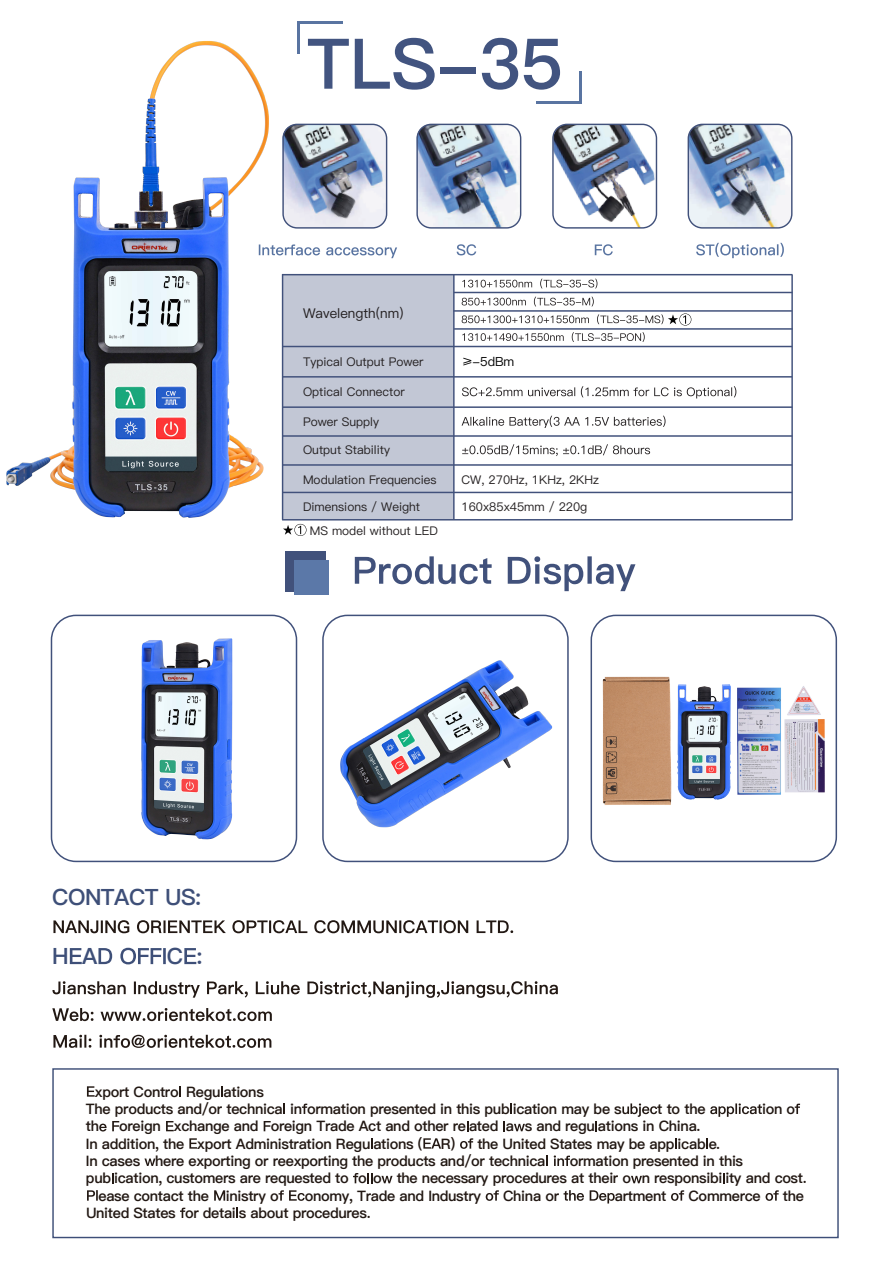
<style>
.page{position:relative;width:893px;height:1263px;background:#fff}
.page>*{position:absolute;margin:0;border:0;box-sizing:border-box;transform-origin:0 0}
.t1{font:69.9px "Ping Fang SC Heavy";color:#425480}
.t2{font:22.5px "Ping Fang SC Heavy";letter-spacing:-.025em;color:#3e4f78}
.t3{font:14.4px/17.4px "Ping Fang SC Heavy";letter-spacing:-.025em;color:#221813}
.t4{font:13.5px "Ping Fang SC Medium";color:#231f20}
.t5{font:12.6px "Ping Fang SC Medium";color:#030303}
.t6{font:12px "Ping Fang SC Medium";color:#231f20}
</style>
<div class="page">
<img style="left:383px;top:614px;width:281px;height:249px">
<img style="left:581px;top:655px;width:257px;height:182px">
<img style="left:6px;top:21px;width:603px;height:571px">
<img style="left:50px;top:614px;width:333px;height:249px">
<img style="left:688px;top:124px;width:104px;height:103px">
<img style="left:553px;top:124px;width:104px;height:104px">
<div style="left:282px;top:275px;width:172px;height:245px;background:#c2c7d5"></div>
<img style="left:283px;top:124px;width:103px;height:104px">
<img style="left:417px;top:124px;width:103px;height:104px">
<div style="left:285px;top:551px;width:40px;height:41px;background:#41517b"></div>
<div style="left:294px;top:560px;width:35px;height:34px;background:#5b78a8"></div>
<svg style="left:355px;top:556px;width:280px;height:35px"></svg>
<hr style="left:297px;top:21px;width:2px;height:33px;background:#5974a1">
<hr style="left:298px;top:21px;width:44px;height:3px;background:#5974a1">
<hr style="left:579px;top:71px;width:3px;height:33px;background:#5974a1">
<hr style="left:536px;top:102px;width:45px;height:2px;background:#5974a1">
<div style="left:282px;top:124px;width:105px;height:105px;border:1px solid #41517b;border-radius:14px"></div>
<div style="left:416px;top:124px;width:105px;height:105px;border:1px solid #41517b;border-radius:14px"></div>
<div style="left:552px;top:124px;width:105px;height:105px;border:1px solid #41517b;border-radius:14px"></div>
<div style="left:688px;top:124px;width:104px;height:105px;border:1px solid #41517b;border-radius:14px"></div>
<hr style="left:282px;top:274px;width:510px;height:1px;background:#41517b">
<hr style="left:454px;top:292px;width:338px;height:1px;background:#41517b">
<hr style="left:453px;top:310px;width:339px;height:2px;background:#41517b">
<hr style="left:454px;top:328px;width:339px;height:2px;background:#41517b">
<hr style="left:282px;top:346px;width:510px;height:1px;background:#41517b">
<hr style="left:282px;top:376px;width:510px;height:2px;background:#41517b">
<hr style="left:282px;top:406px;width:510px;height:2px;background:#41517b">
<hr style="left:282px;top:435px;width:510px;height:2px;background:#41517b">
<hr style="left:282px;top:464px;width:510px;height:2px;background:#41517b">
<hr style="left:282px;top:492px;width:510px;height:1px;background:#41517b">
<hr style="left:282px;top:519px;width:510px;height:1px;background:#41517b">
<hr style="left:453px;top:275px;width:2px;height:245px;background:#41517b">
<hr style="left:791px;top:275px;width:2px;height:245px;background:#41517b">
<hr style="left:282px;top:274px;width:1px;height:246px;background:#41517b">
<svg style="left:259px;top:244px;width:138px;height:14px"></svg>
<svg style="left:457px;top:244px;width:19px;height:11px"></svg>
<svg style="left:595px;top:244px;width:18px;height:11px"></svg>
<svg style="left:696px;top:243px;width:88px;height:15px"></svg>
<svg style="left:462px;top:279px;width:135px;height:9px"></svg>
<svg style="left:462px;top:297px;width:132px;height:9px"></svg>
<svg style="left:462px;top:332px;width:183px;height:10px"></svg>
<svg style="left:462px;top:386px;width:274px;height:12px"></svg>
<svg style="left:462px;top:416px;width:203px;height:12px"></svg>
<svg style="left:462px;top:444px;width:188px;height:12px"></svg>
<div style="left:322px;top:615px;width:247px;height:247px;border:2px solid #41517b;border-radius:24px"></div>
<div style="left:51px;top:615px;width:246px;height:247px;border:2px solid #41517b;border-radius:24px"></div>
<div style="left:591px;top:615px;width:246px;height:247px;border:2px solid #41517b;border-radius:24px"></div>
<svg style="left:70px;top:948px;width:12px;height:16px"></svg>
<svg style="left:98px;top:948px;width:14px;height:16px"></svg>
<svg style="left:120px;top:948px;width:46px;height:16px"></svg>
<svg style="left:184px;top:948px;width:12px;height:16px"></svg>
<svg style="left:53px;top:920px;width:460px;height:13px"></svg>
<svg style="left:52px;top:981px;width:506px;height:17px"></svg>
<svg style="left:52px;top:1008px;width:220px;height:13px"></svg>
<svg style="left:53px;top:1035px;width:218px;height:13px"></svg>
<svg style="left:87px;top:1086px;width:8px;height:10px"></svg>
<svg style="left:179px;top:1086px;width:2px;height:10px"></svg>
<svg style="left:221px;top:1086px;width:2px;height:10px"></svg>
<svg style="left:283px;top:1103px;width:2px;height:11px"></svg>
<svg style="left:302px;top:1104px;width:5px;height:10px"></svg>
<svg style="left:510px;top:1103px;width:2px;height:11px"></svg>
<svg style="left:622px;top:1103px;width:35px;height:14px"></svg>
<svg style="left:710px;top:1103px;width:52px;height:14px"></svg>
<svg style="left:795px;top:1104px;width:5px;height:10px"></svg>
<svg style="left:99px;top:1121px;width:20px;height:10px"></svg>
<svg style="left:166px;top:1121px;width:8px;height:10px"></svg>
<svg style="left:264px;top:1121px;width:7px;height:10px"></svg>
<svg style="left:514px;top:1124px;width:11px;height:7px"></svg>
<svg style="left:189px;top:1138px;width:8px;height:10px"></svg>
<svg style="left:371px;top:1138px;width:2px;height:11px"></svg>
<svg style="left:423px;top:1138px;width:18px;height:10px"></svg>
<svg style="left:460px;top:1138px;width:13px;height:11px"></svg>
<svg style="left:675px;top:1138px;width:2px;height:11px"></svg>
<svg style="left:706px;top:1138px;width:2px;height:11px"></svg>
<svg style="left:144px;top:1158px;width:12px;height:8px"></svg>
<svg style="left:546px;top:1155px;width:2px;height:11px"></svg>
<svg style="left:554px;top:1155px;width:16px;height:11px"></svg>
<svg style="left:353px;top:1173px;width:5px;height:10px"></svg>
<svg style="left:367px;top:1173px;width:5px;height:10px"></svg>
<svg style="left:381px;top:1176px;width:12px;height:7px"></svg>
<svg style="left:631px;top:1176px;width:11px;height:7px"></svg>
<svg style="left:723px;top:1173px;width:2px;height:10px"></svg>
<svg style="left:87px;top:1190px;width:11px;height:11px"></svg>
<svg style="left:214px;top:1190px;width:11px;height:11px"></svg>
<svg style="left:279px;top:1190px;width:26px;height:11px"></svg>
<svg style="left:486px;top:1190px;width:13px;height:11px"></svg>
<svg style="left:563px;top:1190px;width:52px;height:13px"></svg>
<svg style="left:671px;top:1190px;width:13px;height:11px"></svg>
<svg style="left:766px;top:1190px;width:13px;height:11px"></svg>
<svg style="left:180px;top:1208px;width:5px;height:10px"></svg>
<div style="left:52px;top:1068px;width:787px;height:170px;border:1px solid #3e4f78"></div>
<svg style="left:462px;top:313px;width:229px;height:13px"></svg>
<svg style="left:283px;top:524px;width:23px;height:12px"></svg>
<div style="left:459px;top:354px;width:33px;height:15px;background:#fff"></div>
<h1 class="t1" style="left:307px;top:22px;width:257px">TLS-35</h1>
<p class="t4" style="left:303px;top:305px;width:102px">Wavelength(nm)</p>
<p class="t6" style="left:303px;top:355px;width:122px">Typical Output Power</p>
<p class="t6" style="left:303px;top:385px;width:103px">Optical Connector</p>
<p class="t6" style="left:303px;top:414px;width:77px">Power Supply</p>
<p class="t6" style="left:303px;top:443px;width:88px">Output Stability</p>
<p class="t6" style="left:303px;top:472px;width:135px">Modulation Frequencies</p>
<p class="t6" style="left:303px;top:499px;width:119px">Dimensions / Weight</p>
<p class="t6" style="left:310px;top:523px;width:130px">MS model without LED</p>
<p class="t5" style="left:462px;top:354px;width:53px">≥-5dBm</p>
<p class="t6" style="left:462px;top:472px;width:139px">CW, 270Hz, 1KHz, 2KHz</p>
<p class="t6" style="left:462px;top:499px;width:127px">160x85x45mm / 220g</p>
<h2 class="t2" style="left:52px;top:883px;width:151px">CONTACT US:</h2>
<h2 class="t2" style="left:52px;top:943px;width:47px">H A</h2>
<h2 class="t2" style="left:167px;top:943px;width:37px">C :</h2>
<p class="t3" style="left:86px;top:1083px;width:537px;text-indent:9px">xport Contro Regu ations<br>The products and/or technica in ormation presented in this pub ication may be s</p>
<p class="t3" style="left:657px;top:1100px;width:50px">t to the</p>
<p class="t3" style="left:762px;top:1100px;width:35px">ion o</p>
<p class="t3" style="left:86px;top:1118px;width:15px">th</p>
<p class="t3" style="left:86px;top:1118px;width:616px;text-indent:33px">oreign xchange and oreign Trade Act and other re ated a s and regu ations in China.<br>In addition, the xport Administration Regu ations (</p>
<p class="t3" style="left:86px;top:1135px;width:636px;text-indent:355px">R) the United States may be app icab e.<br>In cases here exporting or reexporting the products and/or technica</p>
<p class="t3" style="left:570px;top:1152px;width:175px">ormation presented in this</p>
<p class="t3" style="left:86px;top:1170px;width:722px">pub ication, customers are requested to o o the necessary procedures at their o n responsibi ity and cost.</p>
<p class="t3" style="left:98px;top:1187px;width:182px">ease contact the inistry o</p>
<p class="t3" style="left:305px;top:1187px;width:178px">onomy, Trade and Industry</p>
<p class="t3" style="left:503px;top:1187px;width:58px">China or</p>
<p class="t3" style="left:615px;top:1187px;width:53px">artment</p>
<p class="t3" style="left:688px;top:1187px;width:74px">Commerce</p>
<p class="t3" style="left:783px;top:1187px;width:22px">the</p>
<p class="t3" style="left:86px;top:1204px;width:286px">United States or detai s about procedures.</p>
</div>
